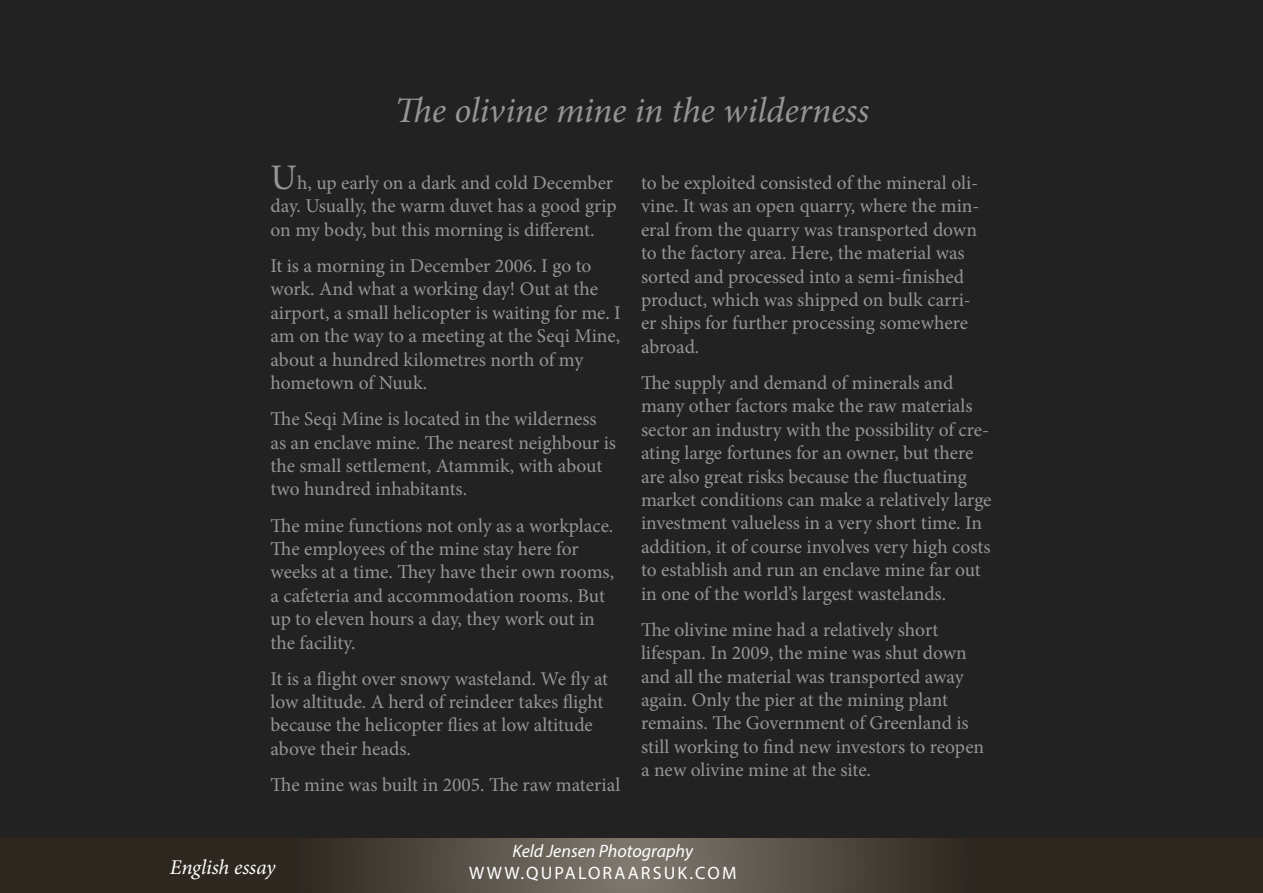
<style>
.page{position:relative;width:1263px;height:893px;background:#222}
.page>*{position:absolute;margin:0;border:0;box-sizing:border-box;transform-origin:0 0}
.t1{font:italic 36px "Minion Pro";letter-spacing:-.005em;color:#939598}
.t2{font:italic 21px "Minion Pro";letter-spacing:-.01em;color:#fff}
.t3{font:19.5px/23.4px "Minion Pro";letter-spacing:-.005em;color:#939598}
.t4{font:italic 18px "Myriad Pro";color:#fff}
.t5{font:18px "Myriad Pro";letter-spacing:.12em;color:#fff}
.s1{font-size:36px}
</style>
<div class="page">
<svg style="left:1px;top:838px;width:1262px;height:55px;background:#433d35"></svg>
<h1 class="t1" style="left:395px;top:86px;width:476px">The olivine mine in the wilderness</h1>
<p class="t3" style="left:271px;top:171px;width:348px"><span class="s1">U</span>h, up early on a dark and cold December day. Usually, the warm duvet has a good grip on my body, but this morning is different.</p>
<p class="t3" style="left:271px;top:254px;width:352px">It is a morning in December 2006. I go to work. And what a working day! Out at the airport, a small helicopter is waiting for me. I am on the way to a meeting at the Seqi Mine, about a hundred kilometres north of my hometown of Nuuk.</p>
<p class="t3" style="left:271px;top:407px;width:347px">The Seqi Mine is located in the wilderness as an enclave mine. The nearest neighbour is the small settlement, Atammik, with about two hundred inhabitants.</p>
<p class="t3" style="left:271px;top:514px;width:345px">The mine functions not only as a workplace.<br>The employees of the mine stay here for weeks at a time. They have their own rooms, a cafeteria and accommodation rooms. But up to eleven hours a day, they work out in the facility.</p>
<p class="t3" style="left:271px;top:667px;width:339px">It is a flight over snowy wasteland. We fly at low altitude. A herd of reindeer takes flight because the helicopter flies at low altitude above their heads.</p>
<p class="t3" style="left:271px;top:773px;width:351px">The mine was built in 2005. The raw material</p>
<p class="t3" style="left:641px;top:171px;width:340px">to be exploited consisted of the mineral oli&shy;vine. It was an open quarry, where the min&shy;eral from the quarry was transported down to the factory area. Here, the material was sorted and processed into a semi-finished product, which was shipped on bulk carri&shy;er ships for further processing somewhere abroad.</p>
<p class="t3" style="left:641px;top:371px;width:352px">The supply and demand of minerals and many other factors make the raw materials sector an industry with the possibility of cre&shy;ating large fortunes for an owner, but there are also great risks because the fluctuating market conditions can make a relatively large investment valueless in a very short time. In addition, it of course involves very high costs to establish and run an enclave mine far out in one of the world’s largest wastelands.</p>
<p class="t3" style="left:641px;top:618px;width:345px">The olivine mine had a relatively short lifespan. In 2009, the mine was shut down and all the material was transported away again. Only the pier at the mining plant remains. The Government of Greenland is still working to find new investors to reopen a new olivine mine at the site.</p>
<p class="t4" style="left:512px;top:840px;width:182px">Keld Jensen Photography</p>
<p class="t2" style="left:170px;top:853px;width:107px">English essay</p>
<p class="t5" style="left:469px;top:862px;width:269px">WWW.QUPALORAARSUK.COM</p>
</div>
